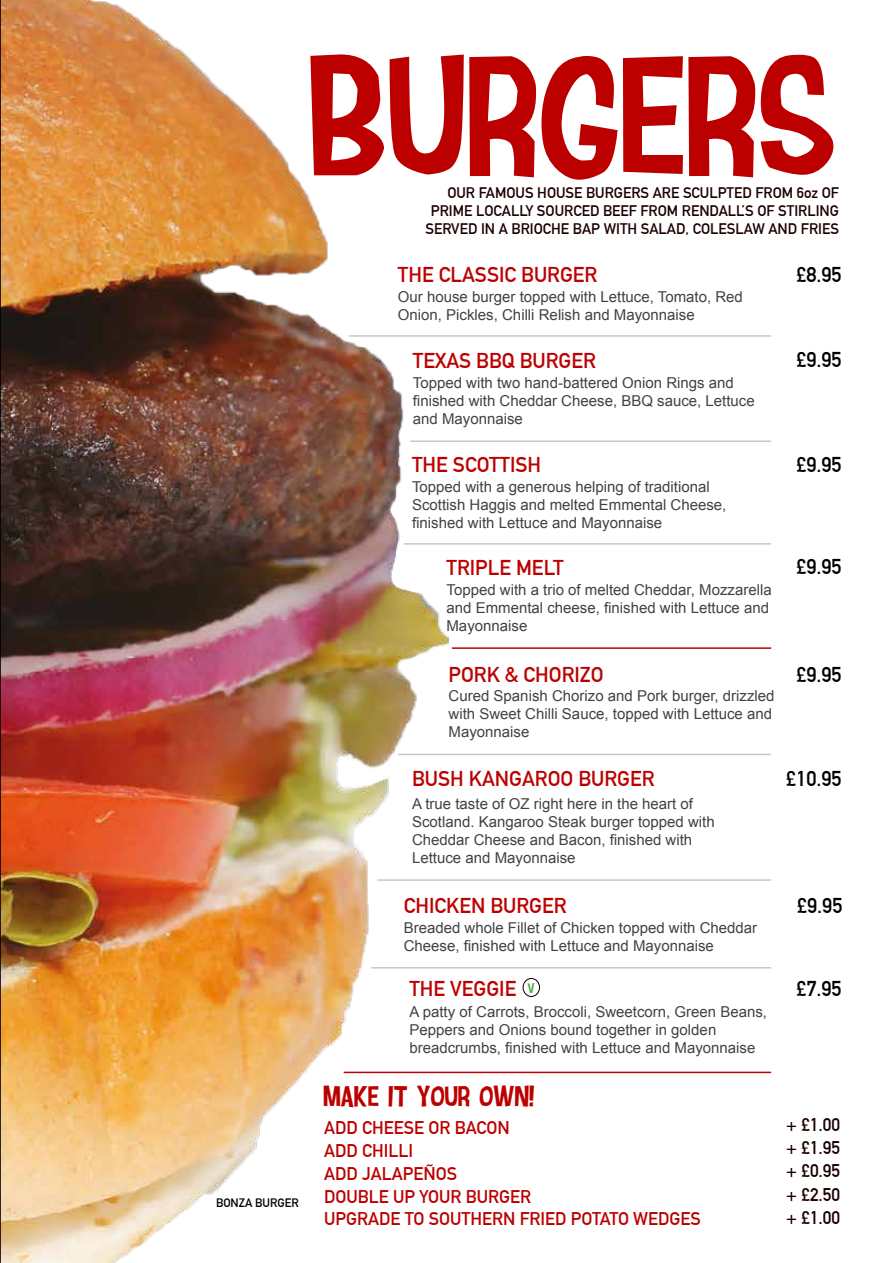
<style>
.page{position:relative;width:893px;height:1263px;background:#fff}
.page>*{position:absolute;margin:0;border:0;box-sizing:border-box;transform-origin:0 0}
.t1{font:225px "Cartonsix NC";color:#bc0000}
.t2{font:37.5px "Cartonsix NC";color:#bc0000}
.t3{font:700 21px "DIN Alternate";color:#bc0000}
.t4{font:700 21px "DIN Alternate";color:#000}
.t5{font:700 18px/23px "DIN Alternate";color:#bc0000}
.t6{font:700 18px "DIN Alternate";color:#1c0000}
.t7{font:18px "Cartonsix NC";color:#3fa535}
.t8{font:15px/18px "Arial";color:#424242}
.t9{font:700 15px/18px "DIN Alternate";color:#1c0000;text-align:right}
.t10{font:700 12px "DIN Alternate";color:#000}
</style>
<div class="page">
<img style="left:1px;top:0;width:448px;height:1263px">
<svg style="left:0;top:0;width:1px;height:1263px"></svg>
<hr style="left:349px;top:335px;width:422px;height:2px;background:#c8c8c8">
<hr style="left:410px;top:440px;width:361px;height:2px;background:#c8c8c8">
<hr style="left:404px;top:543px;width:367px;height:2px;background:#c8c8c8">
<hr style="left:377px;top:879px;width:394px;height:2px;background:#c8c8c8">
<hr style="left:371px;top:967px;width:400px;height:1px;background:#c8c8c8">
<hr style="left:344px;top:1072px;width:427px;height:1px;background:#bc0000">
<div style="left:523px;top:978px;width:17px;height:19px;border:1px solid #000;border-radius:50%"></div>
<hr style="left:398px;top:754px;width:373px;height:1px;background:#c8c8c8">
<hr style="left:452px;top:647px;width:319px;height:2px;background:#bc0000">
<h1 class="t1" style="left:310px;top:1px;width:530px">BURGERS</h1>
<p class="t9" style="left:425px;top:183px;width:415px">OUR FAMOUS HOUSE BURGERS ARE SCULPTED FROM 6oz OF<br>PRIME LOCALLY SOURCED BEEF FROM RENDALL’S OF STIRLING<br>SERVED IN A BRIOCHE BAP WITH SALAD, COLESLAW AND FRIES</p>
<h3 class="t3" style="left:398px;top:259px;width:201px">THE CLASSIC BURGER</h3>
<p class="t8" style="left:398px;top:288px;width:346px">Our house burger topped with Lettuce, Tomato, Red<br>Onion, Pickles, Chilli Relish and Mayonnaise</p>
<h3 class="t4" style="left:796px;top:258px;width:47px">£8.95</h3>
<h3 class="t3" style="left:413px;top:344px;width:184px">TEXAS BBQ BURGER</h3>
<p class="t8" style="left:413px;top:374px;width:343px">Topped with two hand-battered Onion Rings and finished with Cheddar Cheese, BBQ sauce, Lettuce and Mayonnaise</p>
<h3 class="t3" style="left:412px;top:449px;width:131px">THE SCOTTISH</h3>
<p class="t8" style="left:412px;top:478px;width:316px">Topped with a generous helping of traditional<br>Scottish Haggis and melted Emmental Cheese, finished with Lettuce and Mayonnaise</p>
<h3 class="t3" style="left:446px;top:551px;width:119px">TRIPLE MELT</h3>
<p class="t8" style="left:446px;top:580px;width:327px">Topped with a trio of melted Cheddar, Mozzarella and Emmental cheese, finished with Lettuce and<br>Mayonnaise</p>
<h3 class="t4" style="left:796px;top:344px;width:47px">£9.95</h3>
<h3 class="t4" style="left:796px;top:449px;width:47px">£9.95</h3>
<h3 class="t4" style="left:796px;top:551px;width:47px">£9.95</h3>
<p class="t10" style="left:216px;top:1194px;width:84px">BONZA BURGER</p>
<h3 class="t3" style="left:449px;top:658px;width:157px">PORK &amp; CHORIZO</h3>
<p class="t8" style="left:449px;top:687px;width:328px">Cured Spanish Chorizo and Pork burger, drizzled with Sweet Chilli Sauce, topped with Lettuce and<br>Mayonnaise</p>
<h3 class="t3" style="left:412px;top:762px;width:244px">BUSH KANGAROO BURGER</h3>
<p class="t8" style="left:412px;top:794px;width:304px">A true taste of OZ right here in the heart of Scotland. Kangaroo Steak burger topped with Cheddar Cheese and Bacon, finished with Lettuce and Mayonnaise</p>
<h3 class="t3" style="left:404px;top:890px;width:164px">CHICKEN BURGER</h3>
<p class="t8" style="left:404px;top:919px;width:355px">Breaded whole Fillet of Chicken topped with Cheddar<br>Cheese, finished with Lettuce and Mayonnaise</p>
<h3 class="t3" style="left:409px;top:972px;width:108px">THE VEGGIE</h3>
<p class="t8" style="left:409px;top:1003px;width:359px">A patty of Carrots, Broccoli, Sweetcorn, Green Beans,<br>Peppers and Onions bound together in golden breadcrumbs, finished with Lettuce and Mayonnaise</p>
<p class="t7" style="left:528px;top:978px;width:8px">V</p>
<h2 class="t2" style="left:324px;top:1077px;width:213px">MAKE IT YOUR OWN!</h2>
<h3 class="t4" style="left:796px;top:658px;width:47px">£9.95</h3>
<h3 class="t4" style="left:786px;top:762px;width:57px">£10.95</h3>
<h3 class="t4" style="left:797px;top:890px;width:47px">£9.95</h3>
<h3 class="t4" style="left:796px;top:972px;width:47px">£7.95</h3>
<p class="t5" style="left:324px;top:1114px;width:187px">ADD CHEESE OR BACON</p>
<p class="t6" style="left:786px;top:1111px;width:55px">+ £1.00</p>
<p class="t5" style="left:324px;top:1137px;width:134px">ADD CHILLI<br>ADD JALAPEÑOS</p>
<p class="t6" style="left:786px;top:1134px;width:55px">+ £1.95</p>
<p class="t6" style="left:786px;top:1157px;width:55px">+ £0.95</p>
<p class="t6" style="left:786px;top:1204px;width:55px">+ £1.00</p>
<p class="t6" style="left:786px;top:1181px;width:55px">+ £2.50</p>
<p class="t5" style="left:324px;top:1183px;width:208px">DOUBLE UP YOUR BURGER</p>
<p class="t5" style="left:324px;top:1206px;width:378px">UPGRADE TO SOUTHERN FRIED POTATO WEDGES</p>
</div>
